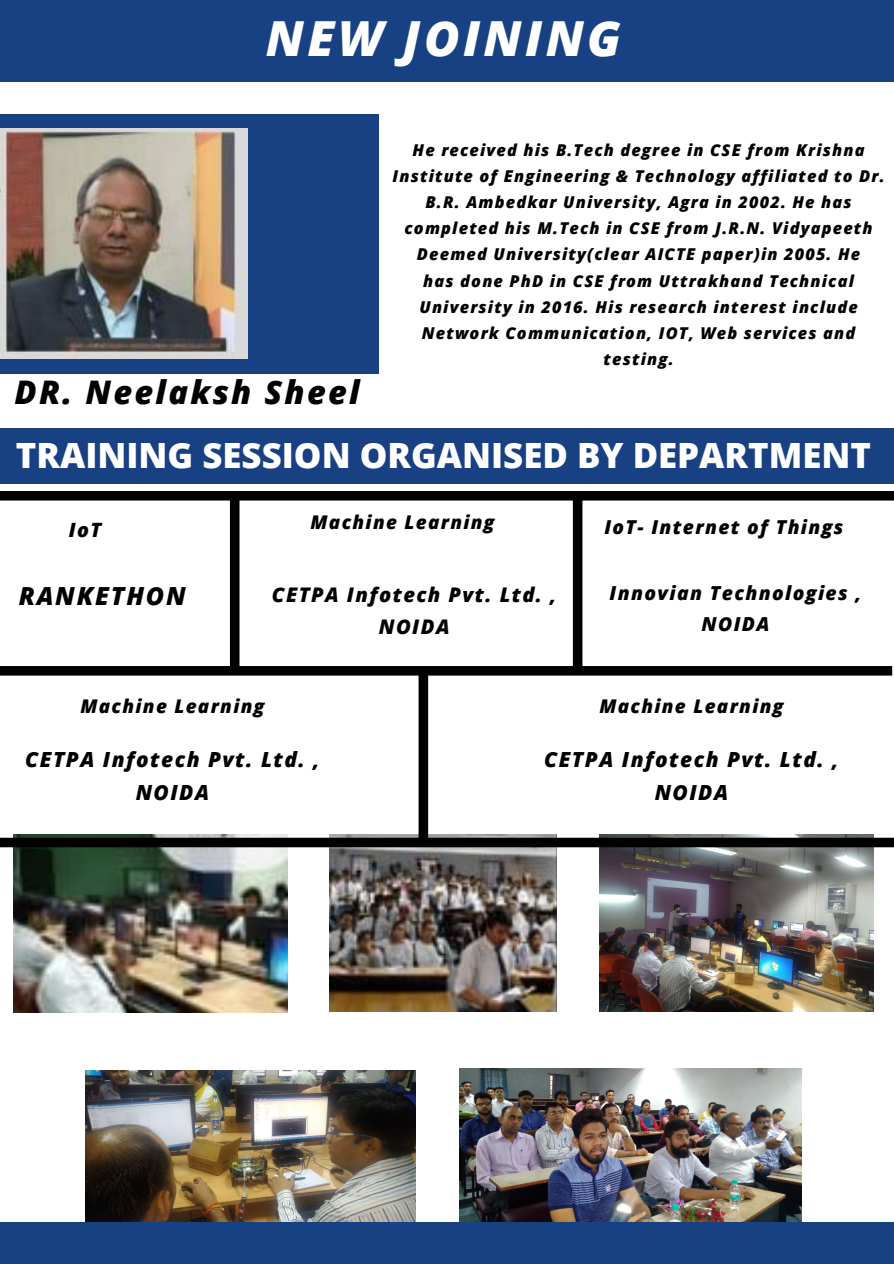
<style>
.page{position:relative;width:894px;height:1264px;background:#fff}
.page>*{position:absolute;margin:0;border:0;box-sizing:border-box;transform-origin:0 0}
.t1{font:italic 800 48.3px "Open Sans";letter-spacing:.07em;color:#fff}
.t2{font:800 34.8px "Open Sans";color:#fff}
.t3{font:italic 800 32.55px "Open Sans";letter-spacing:.07em;color:#000}
.t4{font:italic 800 24.9px "Open Sans";letter-spacing:.07em;color:#000}
.t5{font:italic 800 20.85px/33px "Open Sans";letter-spacing:.07em;color:#000;text-align:center}
.t6{font:italic 800 20.1px/32px "Open Sans";letter-spacing:.07em;color:#000;text-align:center}
.t7{font:italic 800 19.65px "Open Sans";color:#000}
.t8{font:italic 800 19.35px/30.6px "Open Sans";letter-spacing:.07em;color:#000;text-align:center}
.t9{font:italic 800 19.2px "Open Sans";letter-spacing:.07em;color:#000}
.t10{font:italic 800 18.9px "Open Sans";letter-spacing:.07em;color:#000}
.t11{font:italic 800 16.35px/26.1px "Open Sans";letter-spacing:.07em;color:#000;text-align:center}
</style>
<div class="page">
<div style="left:0;top:114px;width:378px;height:260px;background:#184183"></div>
<img style="left:0;top:129px;width:247px;height:229px">
<div style="left:0;top:0;width:893px;height:81px;background:#184183"></div>
<img style="left:13px;top:847px;width:274px;height:165px">
<img style="left:329px;top:847px;width:227px;height:164px">
<img style="left:599px;top:847px;width:274px;height:164px">
<img style="left:85px;top:1070px;width:330px;height:152px">
<img style="left:459px;top:1068px;width:341px;height:154px">
<svg style="left:0;top:491px;width:893px;height:356px"></svg>
<div style="left:0;top:1222px;width:893px;height:41px;background:#184183"></div>
<div style="left:0;top:428px;width:893px;height:56px;background:#184183"></div>
<h1 class="t1" style="left:266px;top:5px;width:356px">NEW JOINING</h1>
<h3 class="t3" style="left:15px;top:369px;width:346px">DR. Neelaksh Sheel</h3>
<p class="t11" style="left:392px;top:137px;width:493px">He received his B.Tech degree in CSE from Krishna Institute of Engineering &amp; Technology affiliated to Dr.<br>B.R. Ambedkar University, Agra in 2002. He has completed his M.Tech in CSE from J.R.N. Vidyapeeth Deemed University(clear AICTE paper)in 2005. He<br>has done PhD in CSE from Uttrakhand Technical University in 2016. His research interest include Network Communication, IOT, Web services and testing.</p>
<h2 class="t2" style="left:16px;top:431px;width:856px">TRAINING SESSION ORGANISED BY DEPARTMENT</h2>
<p class="t7" style="left:69px;top:516px;width:34px">IoT</p>
<p class="t10" style="left:310px;top:509px;width:185px">Machine Learning</p>
<p class="t9" style="left:604px;top:514px;width:240px">IoT- Internet of Things</p>
<h3 class="t4" style="left:19px;top:578px;width:168px">RANKETHON</h3>
<p class="t6" style="left:272px;top:578px;width:286px">CETPA Infotech Pvt. Ltd. ,<br>NOIDA</p>
<p class="t8" style="left:609px;top:577px;width:253px">Innovian Technologies ,<br>NOIDA</p>
<p class="t10" style="left:80px;top:693px;width:185px">Machine Learning</p>
<p class="t10" style="left:599px;top:693px;width:185px">Machine Learning</p>
<p class="t5" style="left:25px;top:742px;width:296px">CETPA Infotech Pvt. Ltd. ,<br>NOIDA</p>
<p class="t5" style="left:544px;top:742px;width:296px">CETPA Infotech Pvt. Ltd. ,<br>NOIDA</p>
</div>
